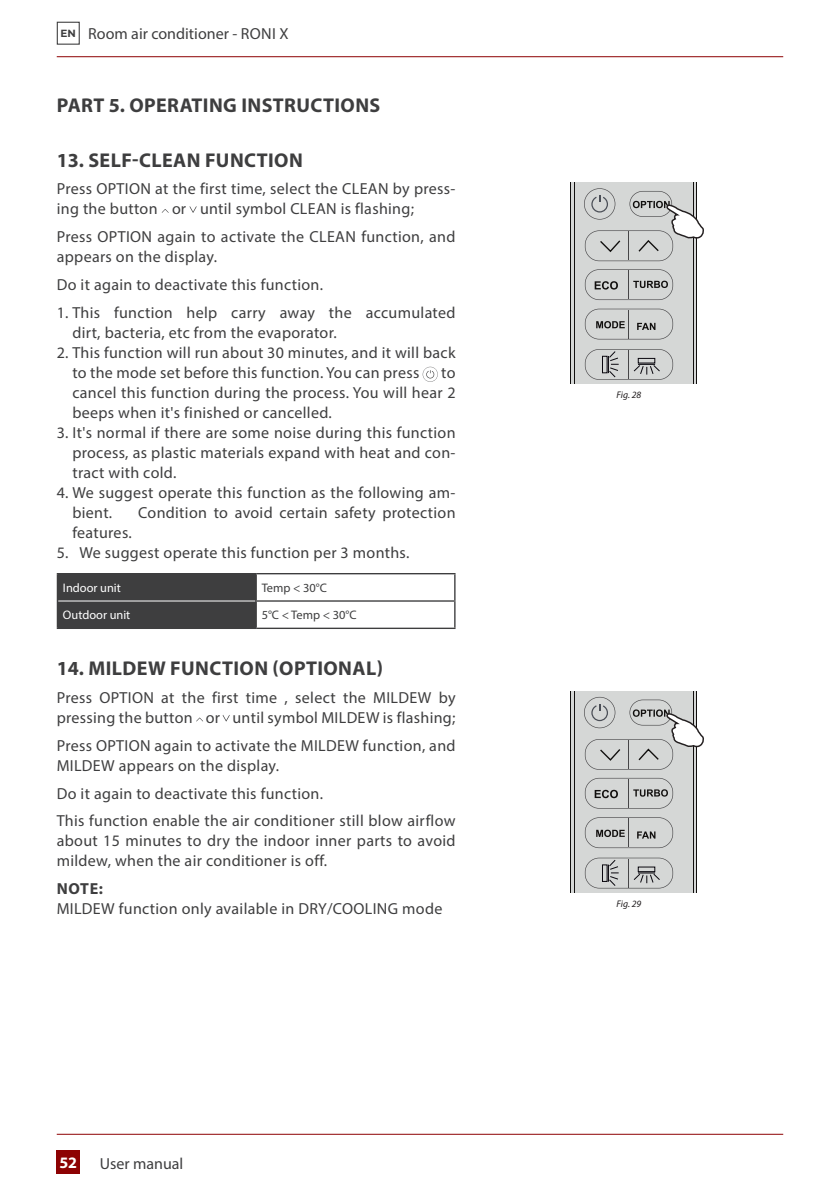
<style>
.page{position:relative;width:840px;height:1191px;background:#fff}
.page>*{position:absolute;margin:0;border:0;box-sizing:border-box;transform-origin:0 0}
.t1{font:700 20px "Myriad Pro";letter-spacing:.02em;color:#3e3e3f}
.t2{font:16px/20px "Myriad Pro";letter-spacing:.02em;color:#3e3e3f}
.t3{font:16px "Myriad Pro";color:#3e3e3f}
.t4{font:700 16px "Myriad Pro";color:#3e3e3f}
.t5{font:700 16px "Myriad Pro";color:#fff}
.t6{font:12.4px "Myriad Pro";color:#3e3e3f}
.t7{font:12.4px "Myriad Pro";color:#fff}
.t8{font:italic 9.6px "Myriad Pro";color:#231f20}
.s1{font-family:"Montserrat";font-weight:700;font-size:10.4px}
</style>
<div class="page">
<hr style="left:57px;top:1133px;width:725px;height:1px;background:#8d0203">
<div style="left:57px;top:1151px;width:23px;height:23px;background:#8d0203"></div>
<hr style="left:57px;top:56px;width:725px;height:1px;background:#8d0203">
<div style="left:57px;top:22px;width:23px;height:23px;border:1px solid #3e3e3f"></div>
<div style="left:570px;top:691px;width:126px;height:201px;background:#d5d7d6"></div>
<hr style="left:696px;top:691px;width:1px;height:201px;background:#110f0e">
<hr style="left:570px;top:691px;width:1px;height:201px;background:#110f0e">
<hr style="left:692px;top:691px;width:1px;height:201px;background:#110f0e">
<hr style="left:573px;top:691px;width:1px;height:201px;background:#110f0e">
<svg style="left:584px;top:817px;width:88px;height:31px"></svg>
<svg style="left:584px;top:857px;width:88px;height:31px"></svg>
<svg style="left:584px;top:778px;width:88px;height:30px"></svg>
<svg style="left:162px;top:209px;width:7px;height:4px"></svg>
<svg style="left:189px;top:206px;width:7px;height:7px"></svg>
<svg style="left:422px;top:367px;width:15px;height:15px"></svg>
<hr style="left:255px;top:574px;width:2px;height:26px;background:#3e3e3f">
<hr style="left:256px;top:573px;width:199px;height:1px;background:#3e3e3f">
<div style="left:57px;top:573px;width:199px;height:54px;background:#3e3e3f"></div>
<hr style="left:57px;top:627px;width:199px;height:2px;background:#3e3e3f">
<hr style="left:255px;top:601px;width:2px;height:26px;background:#3e3e3f">
<hr style="left:255px;top:600px;width:200px;height:1px;background:#3e3e3f">
<svg style="left:454px;top:574px;width:1px;height:53px"></svg>
<hr style="left:256px;top:627px;width:199px;height:2px;background:#3e3e3f">
<div style="left:570px;top:182px;width:126px;height:201px;background:#d5d7d6"></div>
<hr style="left:696px;top:182px;width:1px;height:201px;background:#110f0e">
<hr style="left:570px;top:182px;width:1px;height:201px;background:#110f0e">
<hr style="left:692px;top:182px;width:1px;height:201px;background:#110f0e">
<hr style="left:573px;top:182px;width:1px;height:201px;background:#110f0e">
<svg style="left:584px;top:309px;width:88px;height:30px"></svg>
<svg style="left:584px;top:349px;width:88px;height:31px"></svg>
<svg style="left:584px;top:269px;width:88px;height:31px"></svg>
<svg style="left:584px;top:188px;width:120px;height:73px"></svg>
<svg style="left:196px;top:717px;width:7px;height:4px"></svg>
<svg style="left:222px;top:715px;width:7px;height:6px"></svg>
<svg style="left:584px;top:697px;width:120px;height:73px"></svg>
<p class="t3" style="left:60px;top:24px;width:229px"><span class="s1">EN</span> Room air conditioner - RONI X</p>
<p class="t1" style="left:57px;top:92px;width:325px">PART 5. OPERATING INSTRUCTIONS</p>
<p class="t1" style="left:57px;top:147px;width:247px">13. SELF-CLEAN FUNCTION</p>
<p class="t2" style="left:57px;top:179px;width:400px">Press OPTION at the first time, select the CLEAN by press&shy;ing the button or until symbol CLEAN is flashing;</p>
<p class="t2" style="left:57px;top:226px;width:400px">Press OPTION again to activate the CLEAN function, and appears on the display.</p>
<p class="t2" style="left:57px;top:274px;width:268px">Do it again to deactivate this function.</p>
<p class="t2" style="left:72px;top:302px;width:384px;text-indent:-16px">1. This function help carry away the accumulated dirt, bacteria, etc from the evaporator.</p>
<p class="t2" style="left:72px;top:342px;width:384px;text-indent:-16px">2. This function will run about 30 minutes, and it will back to the mode set before this function. You can press</p>
<p class="t2" style="left:72px;top:362px;width:384px;text-align:justify;text-indent:368px">to cancel this function during the process. You will hear 2 beeps when it's finished or cancelled.</p>
<p class="t2" style="left:72px;top:422px;width:384px;text-align:justify;text-indent:-16px">3. It's normal if there are some noise during this function process, as plastic materials expand with heat and con&shy;tract with cold.</p>
<p class="t2" style="left:72px;top:482px;width:384px;text-indent:-16px">4. We suggest operate this function as the following am&shy;bient.</p>
<p class="t2" style="left:138px;top:502px;width:319px">Condition to avoid certain safety protection</p>
<p class="t2" style="left:72px;top:522px;width:61px">features.</p>
<p class="t2" style="left:57px;top:542px;width:354px">5. We suggest operate this function per 3 months.</p>
<p class="t7" style="left:63px;top:580px;width:59px">Indoor unit</p>
<p class="t6" style="left:261px;top:580px;width:67px">Temp &lt; 30°C</p>
<p class="t7" style="left:63px;top:607px;width:69px">Outdoor unit</p>
<p class="t6" style="left:261px;top:607px;width:96px">5°C &lt; Temp &lt; 30°C</p>
<p class="t1" style="left:57px;top:655px;width:327px">14. MILDEW FUNCTION (OPTIONAL)</p>
<p class="t2" style="left:57px;top:687px;width:400px">Press OPTION at the first time , select the MILDEW by pressing the button or until symbol MILDEW is flashing;</p>
<p class="t2" style="left:57px;top:735px;width:400px">Press OPTION again to activate the MILDEW function, and<br>MILDEW appears on the display.</p>
<p class="t2" style="left:57px;top:783px;width:268px">Do it again to deactivate this function.</p>
<p class="t2" style="left:57px;top:810px;width:400px;text-align:justify">This function enable the air conditioner still blow airflow about 15 minutes to dry the indoor inner parts to avoid mildew, when the air conditioner is off.</p>
<p class="t4" style="left:57px;top:878px;width:47px">NOTE:</p>
<p class="t2" style="left:57px;top:898px;width:387px">MILDEW function only available in DRY/COOLING mode</p>
<p class="t5" style="left:59px;top:1152px;width:19px">52</p>
<p class="t3" style="left:100px;top:1153px;width:85px">User manual</p>
<p class="t8" style="left:616px;top:389px;width:26px">Fig. 28</p>
<p class="t8" style="left:616px;top:897px;width:26px">Fig. 29</p>
</div>
